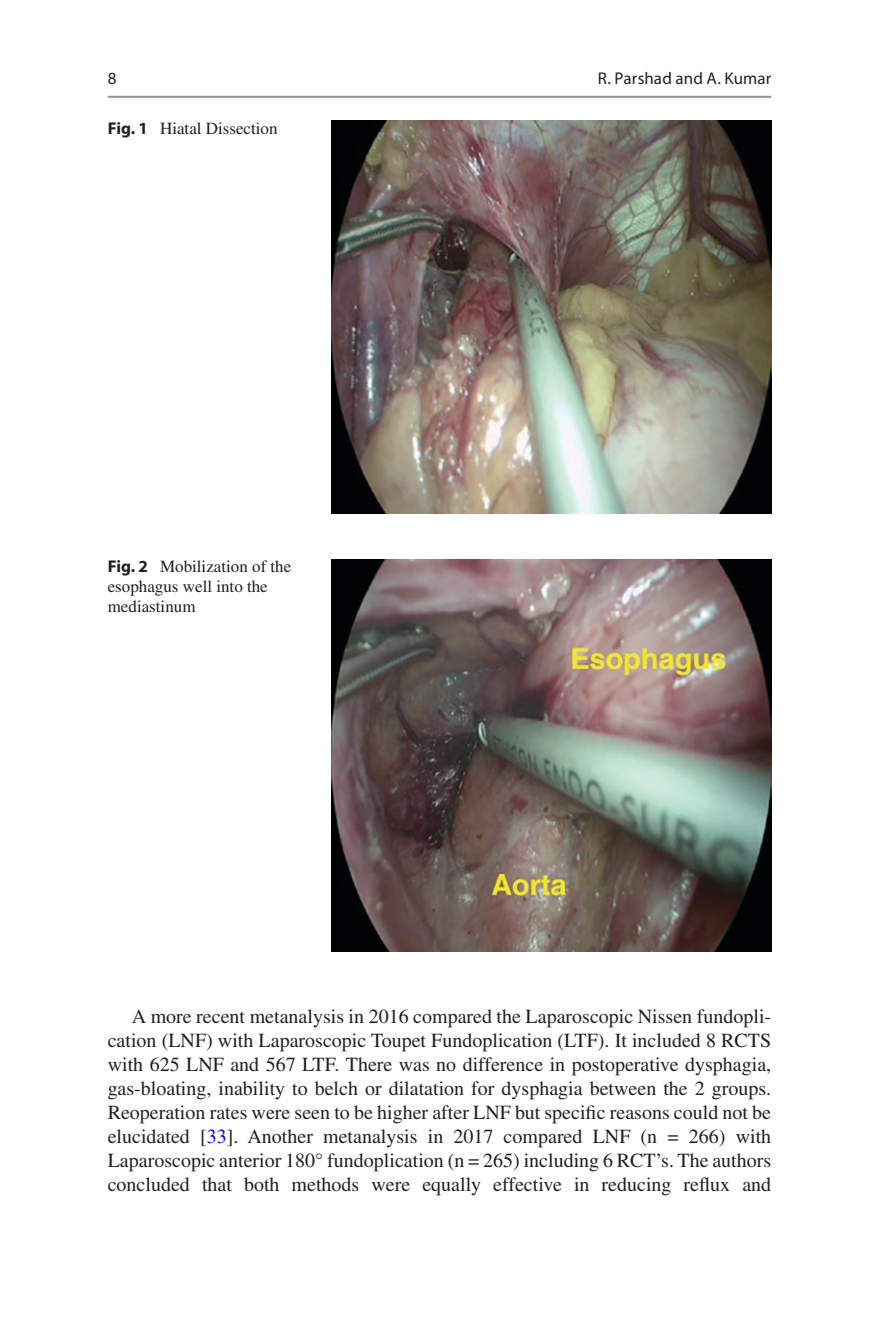
<style>
.page{position:relative;width:879px;height:1333px;background:#fff}
.page>*{position:absolute;margin:0;border:0;box-sizing:border-box;transform-origin:0 0}
.t1{font:20px/24px "Times LT Std";color:#231f20;text-align:justify}
.t2{font:17px/20px "Times LT Std";color:#231f20}
.t3{font:17px "Myriad Pro Regular 2";letter-spacing:.005em;color:#231f20}
.t4{font:17px "Myriad Pro";color:#231f20}
.s1{font-family:"Myriad Pro";font-weight:700}
.s2{color:#0000fa}
</style>
<div class="page">
<img style="left:332px;top:121px;width:439px;height:392px">
<img style="left:332px;top:559px;width:439px;height:392px">
<hr style="left:108px;top:96px;width:663px;height:2px;background:#939598">
<p class="t4" style="left:108px;top:68px;width:10px">8</p>
<p class="t2" style="left:108px;top:118px;width:171px"><span class="s1">Fig. 1</span> Hiatal Dissection</p>
<p class="t2" style="left:108px;top:556px;width:185px"><span class="s1">Fig. 2</span> Mobilization of the esophagus well into the mediastinum</p>
<p class="t3" style="left:598px;top:68px;width:175px">R. Parshad and A. Kumar</p>
<p class="t1" style="left:108px;top:1004px;width:665px;text-indent:24px">A more recent metanalysis in 2016 compared the Laparoscopic Nissen fundopli&shy;cation (LNF) with Laparoscopic Toupet Fundoplication (LTF). It included 8 RCTS with 625 LNF and 567 LTF. There was no difference in postoperative dysphagia, gas-bloating, inability to belch or dilatation for dysphagia between the 2 groups.<br>Reoperation rates were seen to be higher after LNF but specific reasons could not be elucidated [<span class="s2">33</span>]. Another metanalysis in 2017 compared LNF (n = 266) with Laparoscopic anterior 180° fundoplication (n = 265) including 6 RCT’s. The authors concluded that both methods were equally effective in reducing reflux and</p>
</div>
